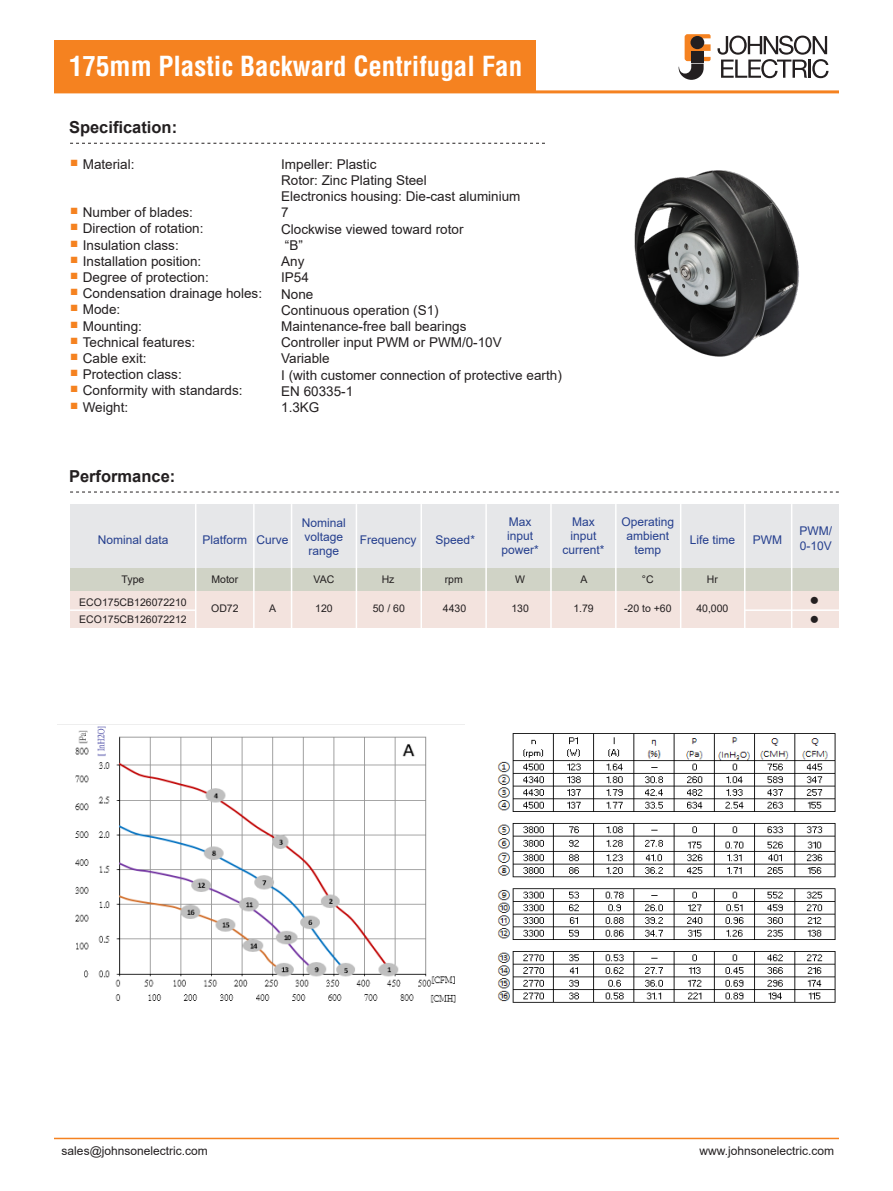
<style>
.page{position:relative;width:893px;height:1191px;background:#fff}
.page>*{position:absolute;margin:0;border:0;box-sizing:border-box;transform-origin:0 0}
.t1{font:700 condensed 27px "Helvetica LT Pro";color:#fff}
.t2{font:700 16.5px "Arial";color:#231f20}
.t3{font:16.5px "Arial Narrow";color:#231f20}
.t4{font:13.5px "Arial";color:#231f20}
.t5{font:13.5px "Arial";color:#f58220}
.t6{font:12px/14.4px "Arial";color:#253f8e;text-align:center}
.t7{font:12px "Arial";color:#231f20}
.t8{font:10.5px "Arial";color:#231f20}
</style>
<div class="page">
<hr style="left:54px;top:90px;width:785px;height:3px;background:#f58220">
<hr style="left:54px;top:1137px;width:785px;height:2px;background:#f58220">
<svg style="left:679px;top:34px;width:32px;height:46px"></svg>
<div style="left:691px;top:51px;width:13px;height:11px;background:#231f20"></div>
<svg style="left:717px;top:36px;width:111px;height:42px"></svg>
<div style="left:54px;top:40px;width:482px;height:53px;background:#f58220"></div>
<svg style="left:70px;top:491px;width:769px;height:1px"></svg>
<svg style="left:70px;top:143px;width:475px;height:1px"></svg>
<div style="left:70px;top:504px;width:769px;height:64px;background:#e6e7e9"></div>
<div style="left:70px;top:568px;width:769px;height:23px;background:#d0d3c6"></div>
<div style="left:70px;top:591px;width:769px;height:37px;background:#f3e3de"></div>
<hr style="left:195px;top:504px;width:1px;height:124px;background:#fff">
<hr style="left:356px;top:504px;width:1px;height:124px;background:#fff">
<hr style="left:253px;top:504px;width:2px;height:124px;background:#fff">
<hr style="left:291px;top:504px;width:1px;height:124px;background:#fff">
<hr style="left:420px;top:504px;width:2px;height:124px;background:#fff">
<hr style="left:550px;top:504px;width:2px;height:124px;background:#fff">
<hr style="left:485px;top:504px;width:2px;height:124px;background:#fff">
<hr style="left:615px;top:504px;width:2px;height:124px;background:#fff">
<hr style="left:680px;top:504px;width:1px;height:124px;background:#fff">
<hr style="left:744px;top:504px;width:1px;height:124px;background:#fff">
<hr style="left:791px;top:504px;width:1px;height:124px;background:#fff">
<img style="left:634px;top:170px;width:165px;height:187px">
<hr style="left:745px;top:609px;width:94px;height:2px;background:#fff">
<hr style="left:70px;top:609px;width:125px;height:2px;background:#fff">
<img style="left:57px;top:724px;width:408px;height:279px">
<img style="left:497px;top:733px;width:339px;height:270px">
<h1 class="t1" style="left:69px;top:49px;width:455px">175mm Plastic Backward Centrifugal Fan</h1>
<p class="t2" style="left:69px;top:116px;width:110px">Specification:</p>
<p class="t4" style="left:83px;top:155px;width:53px">Material:</p>
<p class="t4" style="left:83px;top:203px;width:112px">Number of blades:</p>
<p class="t4" style="left:83px;top:219px;width:122px">Direction of rotation:</p>
<p class="t4" style="left:83px;top:236px;width:98px">Insulation class:</p>
<p class="t4" style="left:83px;top:252px;width:120px">Installation position:</p>
<p class="t4" style="left:83px;top:268px;width:128px">Degree of protection:</p>
<p class="t4" style="left:83px;top:284px;width:181px">Condensation drainage holes:</p>
<p class="t4" style="left:83px;top:300px;width:39px">Mode:</p>
<p class="t4" style="left:83px;top:317px;width:61px">Mounting:</p>
<p class="t4" style="left:83px;top:333px;width:114px">Technical features:</p>
<p class="t4" style="left:83px;top:349px;width:65px">Cable exit:</p>
<p class="t4" style="left:83px;top:365px;width:101px">Protection class:</p>
<p class="t4" style="left:83px;top:381px;width:161px">Conformity with standards:</p>
<p class="t4" style="left:83px;top:398px;width:47px">Weight:</p>
<p class="t5" style="left:70px;top:151px;width:10px">■</p>
<p class="t5" style="left:70px;top:200px;width:10px">■</p>
<p class="t5" style="left:70px;top:216px;width:10px">■</p>
<p class="t5" style="left:70px;top:232px;width:10px">■</p>
<p class="t5" style="left:70px;top:249px;width:10px">■</p>
<p class="t5" style="left:70px;top:265px;width:10px">■</p>
<p class="t5" style="left:70px;top:281px;width:10px">■</p>
<p class="t5" style="left:70px;top:297px;width:10px">■</p>
<p class="t5" style="left:70px;top:313px;width:10px">■</p>
<p class="t5" style="left:70px;top:330px;width:10px">■</p>
<p class="t5" style="left:70px;top:346px;width:10px">■</p>
<p class="t5" style="left:70px;top:362px;width:10px">■</p>
<p class="t5" style="left:70px;top:378px;width:10px">■</p>
<p class="t5" style="left:70px;top:394px;width:10px">■</p>
<p class="t4" style="left:281px;top:155px;width:97px">Impeller: Plastic</p>
<p class="t4" style="left:281px;top:171px;width:147px">Rotor: Zinc Plating Steel</p>
<p class="t4" style="left:281px;top:187px;width:241px">Electronics housing: Die-cast aluminium</p>
<p class="t4" style="left:281px;top:203px;width:9px">7</p>
<p class="t4" style="left:281px;top:220px;width:184px">Clockwise viewed toward rotor</p>
<p class="t4" style="left:285px;top:236px;width:19px">“B”</p>
<p class="t4" style="left:281px;top:252px;width:25px">Any</p>
<p class="t4" style="left:281px;top:268px;width:29px">IP54</p>
<p class="t4" style="left:281px;top:284px;width:34px">None</p>
<p class="t4" style="left:281px;top:301px;width:159px">Continuous operation (S1)</p>
<p class="t4" style="left:281px;top:317px;width:187px">Maintenance-free ball bearings</p>
<p class="t4" style="left:281px;top:333px;width:222px">Controller input PWM or PWM/0-10V</p>
<p class="t4" style="left:281px;top:349px;width:50px">Variable</p>
<p class="t4" style="left:281px;top:365px;width:282px">I (with customer connection of protective earth)</p>
<p class="t4" style="left:281px;top:382px;width:74px">EN 60335-1</p>
<p class="t4" style="left:281px;top:398px;width:40px">1.3KG</p>
<p class="t2" style="left:69px;top:464px;width:108px">Performance:</p>
<p class="t6" style="left:302px;top:515px;width:46px;text-align:left">Nominal voltage</p>
<p class="t6" style="left:309px;top:544px;width:32px">range</p>
<p class="t6" style="left:98px;top:533px;width:72px">Nominal data</p>
<p class="t6" style="left:360px;top:532px;width:58px">Frequency</p>
<p class="t6" style="left:436px;top:532px;width:41px">Speed*</p>
<p class="t6" style="left:203px;top:532px;width:46px">Platform</p>
<p class="t6" style="left:256px;top:532px;width:34px">Curve</p>
<p class="t6" style="left:509px;top:514px;width:24px">Max</p>
<p class="t6" style="left:501px;top:528px;width:39px">input power*</p>
<p class="t6" style="left:572px;top:514px;width:24px">Max</p>
<p class="t6" style="left:563px;top:528px;width:44px">input current*</p>
<p class="t6" style="left:621px;top:514px;width:54px">Operating</p>
<p class="t6" style="left:626px;top:528px;width:44px">ambient temp</p>
<p class="t6" style="left:690px;top:533px;width:47px">Life time</p>
<p class="t6" style="left:753px;top:533px;width:31px">PWM</p>
<p class="t8" style="left:122px;top:572px;width:24px">Type</p>
<p class="t8" style="left:211px;top:572px;width:28px">Motor</p>
<p class="t8" style="left:314px;top:572px;width:22px">VAC</p>
<p class="t8" style="left:445px;top:572px;width:20px">rpm</p>
<p class="t8" style="left:515px;top:572px;width:11px">W</p>
<p class="t8" style="left:642px;top:572px;width:13px">°C</p>
<p class="t8" style="left:707px;top:572px;width:13px">Hr</p>
<p class="t8" style="left:382px;top:572px;width:14px">Hz</p>
<p class="t8" style="left:580px;top:572px;width:9px">A</p>
<p class="t8" style="left:79px;top:595px;width:109px">ECO175CB126072210</p>
<p class="t8" style="left:79px;top:612px;width:109px">ECO175CB126072212</p>
<p class="t8" style="left:211px;top:600px;width:29px">OD72</p>
<p class="t8" style="left:269px;top:600px;width:9px">A</p>
<p class="t8" style="left:315px;top:600px;width:19px">120</p>
<p class="t8" style="left:373px;top:600px;width:34px">50 / 60</p>
<p class="t8" style="left:443px;top:600px;width:25px">4430</p>
<p class="t8" style="left:511px;top:600px;width:19px">130</p>
<p class="t8" style="left:573px;top:600px;width:22px">1.79</p>
<p class="t8" style="left:624px;top:600px;width:49px">-20 to +60</p>
<p class="t8" style="left:696px;top:600px;width:34px">40,000</p>
<p class="t6" style="left:799px;top:523px;width:34px">PWM/</p>
<p class="t6" style="left:800px;top:538px;width:34px">0-10V</p>
<p class="t3" style="left:809px;top:587px;width:11px">●</p>
<p class="t3" style="left:809px;top:606px;width:11px">●</p>
<p class="t7" style="left:62px;top:1142px;width:148px">sales@johnsonelectric.com</p>
<p class="t7" style="left:700px;top:1142px;width:136px">www.johnsonelectric.com</p>
</div>
